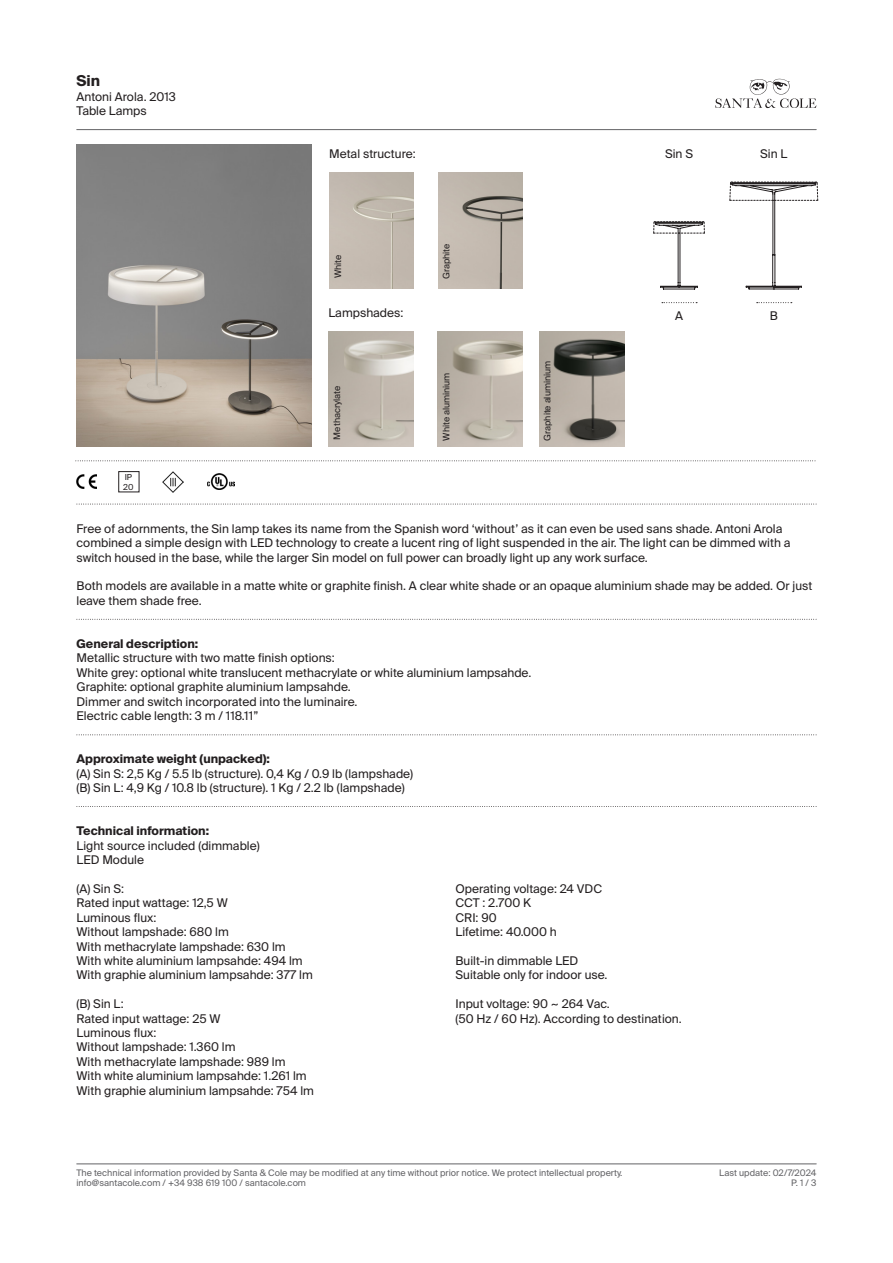
<style>
.page{position:relative;width:893px;height:1263px;background:#fff}
.page>*{position:absolute;margin:0;border:0;box-sizing:border-box;transform-origin:0 0}
.t1{font:700 15px "Suisse Intl";color:#231f20}
.t2{font:12px/14.4px "Suisse Intl";color:#231f20}
.t3{font:9px "Suisse Intl";color:#636366}
.t4{font:9px "Suisse Intl";letter-spacing:-.01em;color:#231f20}
.t5{font:8.25px "Suisse Intl";color:#231f20}
.s1{font-weight:700}
</style>
<div class="page">
<svg style="left:715px;top:79px;width:101px;height:29px"></svg>
<hr style="left:77px;top:129px;width:739px;height:1px;background:#636366">
<hr style="left:77px;top:1163px;width:739px;height:1px;background:#636366">
<svg style="left:76px;top:460px;width:740px;height:1px"></svg>
<svg style="left:77px;top:504px;width:740px;height:1px"></svg>
<svg style="left:77px;top:806px;width:740px;height:1px"></svg>
<svg style="left:77px;top:619px;width:740px;height:1px"></svg>
<svg style="left:77px;top:734px;width:740px;height:1px"></svg>
<img style="left:77px;top:475px;width:19px;height:14px">
<img style="left:208px;top:473px;width:26px;height:16px">
<img style="left:163px;top:472px;width:20px;height:20px">
<img style="left:438px;top:173px;width:84px;height:115px">
<img style="left:329px;top:173px;width:84px;height:115px">
<img style="left:77px;top:144px;width:234px;height:302px">
<svg style="left:757px;top:302px;width:35px;height:1px"></svg>
<svg style="left:662px;top:302px;width:35px;height:1px"></svg>
<svg style="left:729px;top:182px;width:89px;height:107px"></svg>
<svg style="left:653px;top:221px;width:52px;height:68px"></svg>
<img style="left:328px;top:331px;width:85px;height:116px">
<img style="left:438px;top:331px;width:85px;height:116px">
<img style="left:540px;top:331px;width:85px;height:116px">
<p class="t1" style="left:77px;top:72px;width:25px">Sin</p>
<p class="t2" style="left:77px;top:89px;width:101px">Antoni Arola. 2013<br>Table Lamps</p>
<p class="t5" style="left:125px;top:472px;width:9px">IP</p>
<p class="t5" style="left:123px;top:482px;width:12px">20</p>
<p class="t2" style="left:329px;top:147px;width:88px">Metal structure:</p>
<p class="t4" style="left:333px;top:278px;width:25px;rotate:-90deg">White</p>
<p class="t4" style="left:441px;top:279px;width:37px;rotate:-90deg">Graphite</p>
<p class="t2" style="left:328px;top:305px;width:77px">Lampshades:</p>
<p class="t4" style="left:332px;top:439px;width:56px;rotate:-90deg">Methacrylate</p>
<p class="t4" style="left:441px;top:441px;width:69px;rotate:-90deg">White aluminium</p>
<p class="t4" style="left:542px;top:441px;width:81px;rotate:-90deg">Graphite aluminium</p>
<p class="t2" style="left:665px;top:147px;width:29px">Sin S</p>
<p class="t2" style="left:760px;top:147px;width:29px">Sin L</p>
<p class="t2" style="left:675px;top:308px;width:9px">A</p>
<p class="t2" style="left:770px;top:308px;width:10px">B</p>
<p class="t2" style="left:77px;top:521px;width:715px">Free of adornments, the Sin lamp takes its name from the Spanish word ‘without’ as it can even be used sans shade. Antoni Arola combined a simple design with LED technology to create a lucent ring of light suspended in the air. The light can be dimmed with a switch housed in the base, while the larger Sin model on full power can broadly light up any work surface.</p>
<p class="t2" style="left:77px;top:579px;width:737px">Both models are available in a matte white or graphite finish. A clear white shade or an opaque aluminium shade may be added. Or just leave them shade free.</p>
<p class="t2" style="left:77px;top:637px;width:260px"><span class="s1">General description:<br></span>Metallic structure with two matte finish options:</p>
<p class="t2" style="left:77px;top:665px;width:456px">White grey: optional white translucent methacrylate or white aluminium lampsahde.</p>
<p class="t2" style="left:77px;top:680px;width:276px">Graphite: optional graphite aluminium lampsahde.</p>
<p class="t2" style="left:77px;top:694px;width:282px">Dimmer and switch incorporated into the luminaire.<br>Electric cable length: 3 m / 118.11”</p>
<p class="t2" style="left:77px;top:752px;width:338px"><span class="s1">Approximate weight (unpacked):<br></span>(A) Sin S: 2,5 Kg / 5.5 lb (structure). 0,4 Kg / 0.9 lb (lampshade)</p>
<p class="t2" style="left:77px;top:781px;width:330px">(B) Sin L: 4,9 Kg / 10.8 lb (structure). 1 Kg / 2.2 lb (lampshade)</p>
<p class="t2" style="left:77px;top:824px;width:185px"><span class="s1">Technical information:<br></span>Light source included (dimmable)</p>
<p class="t2" style="left:77px;top:853px;width:69px">LED Module</p>
<p class="t2" style="left:77px;top:881px;width:238px">(A) Sin S:<br>Rated input wattage: 12,5 W<br>Luminous flux:<br>Without lampshade: 680 lm<br>With methacrylate lampshade: 630 lm<br>With white aluminium lampsahde: 494 lm<br>With graphie aluminium lampsahde: 377 lm</p>
<p class="t2" style="left:77px;top:997px;width:239px">(B) Sin L:<br>Rated input wattage: 25 W<br>Luminous flux:<br>Without lampshade: 1.360 lm<br>With methacrylate lampshade: 989 lm<br>With white aluminium lampsahde: 1.261 lm<br>With graphie aluminium lampsahde: 754 lm</p>
<p class="t2" style="left:455px;top:881px;width:148px">Operating voltage: 24 VDC</p>
<p class="t2" style="left:455px;top:896px;width:77px">CCT : 2.700 K</p>
<p class="t2" style="left:455px;top:910px;width:43px">CRI: 90</p>
<p class="t2" style="left:455px;top:925px;width:103px">Lifetime: 40.000 h</p>
<p class="t2" style="left:455px;top:953px;width:154px">Built-in dimmable LED<br>Suitable only for indoor use.</p>
<p class="t2" style="left:455px;top:997px;width:156px">Input voltage: 90 ~ 264 Vac.</p>
<p class="t2" style="left:455px;top:1011px;width:228px">(50 Hz / 60 Hz). According to destination.</p>
<p class="t3" style="left:77px;top:1167px;width:547px">The technical information provided by Santa &amp; Cole may be modified at any time without prior notice. We protect intellectual property.</p>
<p class="t3" style="left:719px;top:1167px;width:99px">Last update: 02/7/2024</p>
<p class="t3" style="left:77px;top:1178px;width:231px">info@santacole.com / +34 938 619 100 / santacole.com</p>
<p class="t3" style="left:791px;top:1178px;width:27px">P. 1 / 3</p>
</div>
